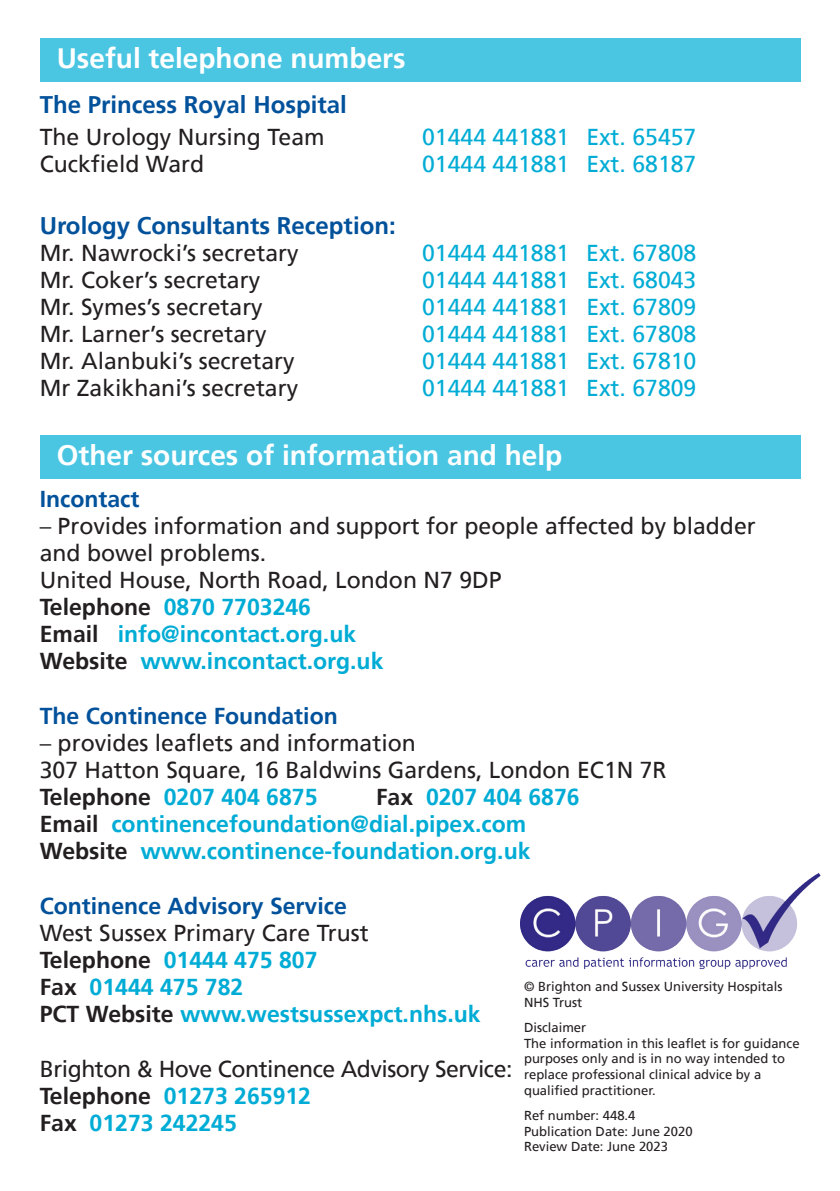
<style>
.page{position:relative;width:840px;height:1191px;background:#fff}
.page>*{position:absolute;margin:0;border:0;box-sizing:border-box;transform-origin:0 0}
.t1{font:700 28px "Frutiger";color:#fff}
.t2{font:700 24px "Frutiger";color:#01519b}
.t3{font:23px/27px "Frutiger";color:#231f20}
.t4{font:700 23px "Frutiger";color:#00acd5}
.t5{font:23px "Frutiger";color:#00acd5}
.t6{font:700 23px "Frutiger";color:#01519b}
.t7{font:23px "Frutiger";letter-spacing:-.02em;color:#231f20}
.t8{font:13px/15.6px "Frutiger";color:#231f20}
.s1{color:#231f20}
</style>
<div class="page">
<img style="left:520px;top:873px;width:301px;height:97px">
<div style="left:40px;top:435px;width:759px;height:44px;background:#4ac6e2"></div>
<div style="left:40px;top:38px;width:759px;height:44px;background:#4ac6e2"></div>
<p class="t1" style="left:57px;top:42px;width:350px">Useful telephone numbers</p>
<p class="t2" style="left:40px;top:90px;width:308px">The Princess Royal Hospital</p>
<p class="t3" style="left:40px;top:123px;width:286px">The Urology Nursing Team</p>
<p class="t5" style="left:422px;top:123px;width:275px">01444 441881 Ext. 65457</p>
<p class="t3" style="left:40px;top:150px;width:166px">Cuckfield Ward</p>
<p class="t5" style="left:422px;top:150px;width:275px">01444 441881 Ext. 68187</p>
<p class="t2" style="left:40px;top:211px;width:357px">Urology Consultants Reception:</p>
<p class="t3" style="left:40px;top:239px;width:260px">Mr. Nawrocki’s secretary</p>
<p class="t5" style="left:422px;top:239px;width:275px">01444 441881 Ext. 67808</p>
<p class="t3" style="left:40px;top:266px;width:222px">Mr. Coker’s secretary</p>
<p class="t5" style="left:422px;top:266px;width:275px">01444 441881 Ext. 68043</p>
<p class="t3" style="left:40px;top:293px;width:224px">Mr. Symes’s secretary</p>
<p class="t5" style="left:422px;top:293px;width:275px">01444 441881 Ext. 67809</p>
<p class="t3" style="left:40px;top:320px;width:228px">Mr. Larner’s secretary</p>
<p class="t5" style="left:422px;top:320px;width:275px">01444 441881 Ext. 67808</p>
<p class="t3" style="left:40px;top:347px;width:256px">Mr. Alanbuki’s secretary</p>
<p class="t5" style="left:422px;top:347px;width:275px">01444 441881 Ext. 67810</p>
<p class="t3" style="left:40px;top:374px;width:260px">Mr Zakikhani’s secretary</p>
<p class="t5" style="left:422px;top:374px;width:275px">01444 441881 Ext. 67809</p>
<p class="t1" style="left:57px;top:438px;width:507px">Other sources of information and help</p>
<p class="t6" style="left:40px;top:485px;width:101px">Incontact</p>
<p class="t3" style="left:40px;top:512px;width:717px">– Provides information and support for people affected by bladder and bowel problems.</p>
<p class="t3" style="left:40px;top:566px;width:463px">United House, North Road, London N7 9DP</p>
<p class="t4" style="left:40px;top:593px;width:273px"><span class="s1">Telephone</span> 0870 7703246</p>
<p class="t4" style="left:40px;top:620px;width:318px"><span class="s1">Email</span> info@incontact.org.uk</p>
<p class="t4" style="left:40px;top:647px;width:345px"><span class="s1">Website</span> www.incontact.org.uk</p>
<p class="t6" style="left:40px;top:702px;width:299px">The Continence Foundation</p>
<p class="t3" style="left:40px;top:729px;width:377px">– provides leaflets and information</p>
<p class="t3" style="left:40px;top:756px;width:628px">307 Hatton Square, 16 Baldwins Gardens, London EC1N 7R</p>
<p class="t4" style="left:40px;top:783px;width:279px"><span class="s1">Telephone</span> 0207 404 6875</p>
<p class="t4" style="left:376px;top:783px;width:205px"><span class="s1">Fax</span> 0207 404 6876</p>
<p class="t4" style="left:40px;top:810px;width:488px"><span class="s1">Email</span> continencefoundation@dial.pipex.com</p>
<p class="t4" style="left:40px;top:837px;width:492px"><span class="s1">Website</span> www.continence-foundation.org.uk</p>
<p class="t6" style="left:40px;top:892px;width:308px">Continence Advisory Service</p>
<p class="t3" style="left:40px;top:919px;width:330px">West Sussex Primary Care Trust</p>
<p class="t4" style="left:40px;top:946px;width:279px"><span class="s1">Telephone</span> 01444 475 807</p>
<p class="t4" style="left:40px;top:973px;width:205px"><span class="s1">Fax</span> 01444 475 782</p>
<p class="t4" style="left:40px;top:1000px;width:442px"><span class="s1">PCT Website</span> www.westsussexpct.nhs.uk</p>
<p class="t7" style="left:40px;top:1055px;width:474px">Brighton &amp; Hove Continence Advisory Service:</p>
<p class="t4" style="left:40px;top:1082px;width:273px"><span class="s1">Telephone</span> 01273 265912</p>
<p class="t4" style="left:40px;top:1109px;width:198px"><span class="s1">Fax</span> 01273 242245</p>
<p class="t8" style="left:523px;top:978px;width:260px">© Brighton and Sussex University Hospitals</p>
<p class="t8" style="left:523px;top:994px;width:60px">NHS Trust</p>
<p class="t8" style="left:523px;top:1019px;width:64px">Disclaimer</p>
<p class="t8" style="left:523px;top:1035px;width:277px">The information in this leaflet is for guidance purposes only and is in no way intended to replace professional clinical advice by a qualified practitioner.</p>
<p class="t8" style="left:523px;top:1107px;width:113px">Ref number: 448.4</p>
<p class="t8" style="left:523px;top:1123px;width:170px">Publication Date: June 2020</p>
<p class="t8" style="left:523px;top:1139px;width:145px">Review Date: June 2023</p>
</div>
